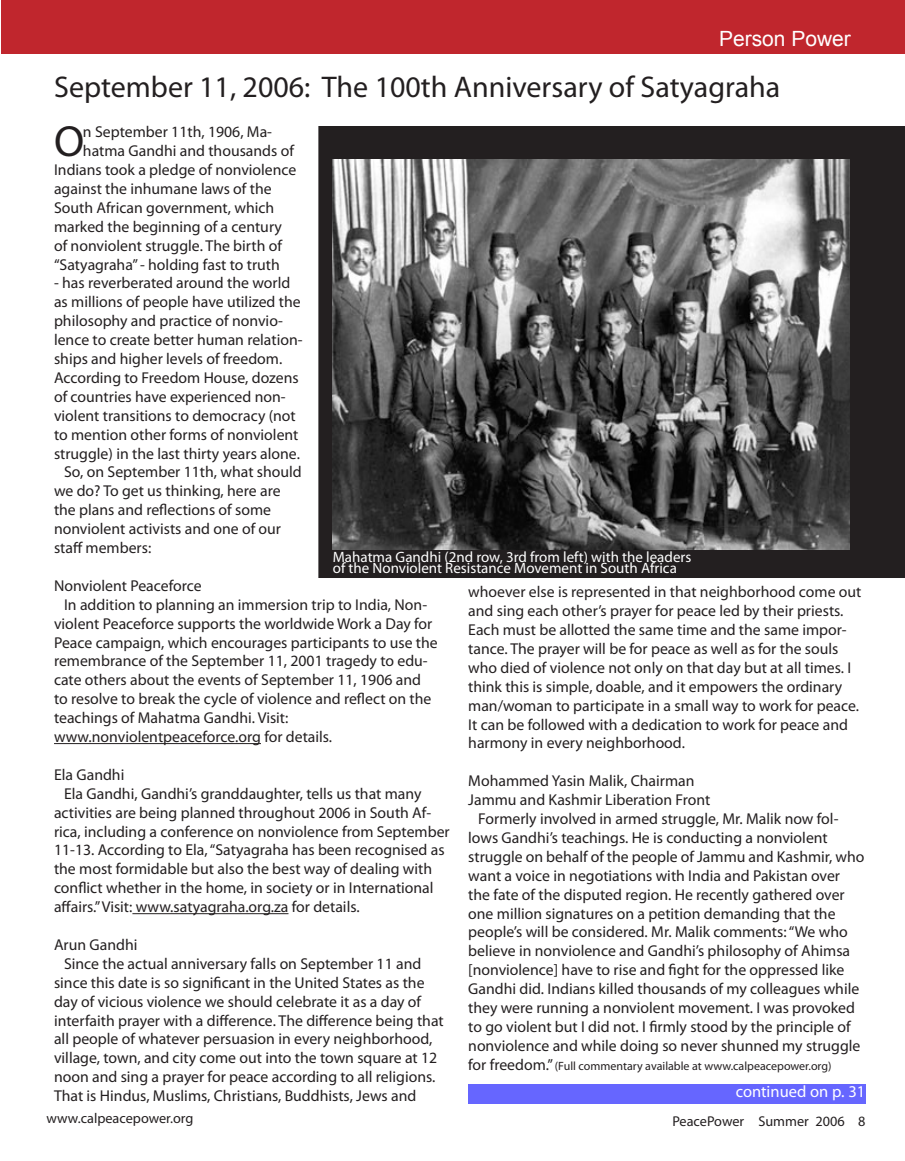
<style>
.page{position:relative;width:905px;height:1161px;background:#fff}
.page>*{position:absolute;margin:0;border:0;box-sizing:border-box;transform-origin:0 0}
.t1{font:43.8px "Myriad Pro";color:#231f20}
.t2{font:30px "Myriad Pro";color:#231f20}
.t3{font:21px "Arial";color:#fff}
.t4{font:16.5px "Myriad Pro";color:#fff}
.t5{font:15.75px/18.9px "Myriad Pro";color:#231f20}
.t6{font:15px "Myriad Pro";color:#fff}
.t7{font:14.25px "Myriad Pro";color:#231f20}
.t8{font:12px "Myriad Pro";color:#231f20}
.s1{font-size:15.75px}
</style>
<div class="page">
<div style="left:1px;top:0;width:903px;height:54px;background:#c0262d"></div>
<div style="left:318px;top:126px;width:586px;height:452px;background:#231f20"></div>
<img style="left:333px;top:160px;width:516px;height:390px">
<hr style="left:54px;top:743px;width:207px;height:1px;background:#231f20">
<hr style="left:132px;top:913px;width:156px;height:1px;background:#231f20">
<div style="left:468px;top:1084px;width:397px;height:20px;background:#66f"></div>
<p class="t3" style="left:719px;top:25px;width:133px">Person Power</p>
<p class="t2" style="left:54px;top:69px;width:727px">September 11, 2006: The 100th Anniversary of Satyagraha</p>
<p class="t1" style="left:54px;top:114px;width:32px">O</p>
<p class="t5" style="left:83px;top:122px;width:191px">n September 11th, 1906, Ma-</p>
<p class="t5" style="left:83px;top:141px;width:212px">hatma Gandhi and thousands of</p>
<p class="t5" style="left:54px;top:160px;width:244px">Indians took a pledge of nonviolence</p>
<p class="t5" style="left:54px;top:179px;width:219px">against the inhumane laws of the</p>
<p class="t5" style="left:54px;top:198px;width:222px">South African government, which</p>
<p class="t5" style="left:54px;top:217px;width:229px">marked the beginning of a century</p>
<p class="t5" style="left:54px;top:236px;width:229px">of nonviolent struggle. The birth of</p>
<p class="t5" style="left:54px;top:255px;width:227px">“Satyagraha” - holding fast to truth</p>
<p class="t5" style="left:54px;top:273px;width:250px">- has reverberated around the world as millions of people have utilized the philosophy and practice of nonvio&shy;lence to create better human relation&shy;ships and higher levels of freedom.<br>According to Freedom House, dozens of countries have experienced non&shy;violent transitions to democracy (not to mention other forms of nonviolent struggle) in the last thirty years alone.</p>
<p class="t5" style="left:54px;top:462px;width:249px;text-indent:10px">So, on September 11th, what should we do? To get us thinking, here are the plans and reflections of some nonviolent activists and one of our staff members:</p>
<p class="t5" style="left:54px;top:576px;width:149px">Nonviolent Peaceforce</p>
<p class="t5" style="left:54px;top:595px;width:385px;text-indent:10px">In addition to planning an immersion trip to India, Non&shy;violent Peaceforce supports the worldwide Work a Day for Peace campaign, which encourages participants to use the remembrance of the September 11, 2001 tragedy to edu&shy;cate others about the events of September 11, 1906 and to resolve to break the cycle of violence and reflect on the teachings of Mahatma Gandhi. Visit:</p>
<p class="t5" style="left:54px;top:727px;width:280px">www.nonviolentpeaceforce.org for details.</p>
<p class="t5" style="left:54px;top:765px;width:72px">Ela Gandhi</p>
<p class="t5" style="left:54px;top:784px;width:397px;text-indent:10px">Ela Gandhi, Gandhi’s granddaughter, tells us that many activities are being planned throughout 2006 in South Af&shy;rica, including a conference on nonviolence from September 11-13. According to Ela, “Satyagraha has been recognised as the most formidable but also the best way of dealing with conflict whether in the home, in society or in International affairs.” Visit: www.satyagraha.org.za for details.</p>
<p class="t5" style="left:54px;top:935px;width:85px">Arun Gandhi</p>
<p class="t5" style="left:54px;top:954px;width:391px;text-indent:10px">Since the actual anniversary falls on September 11 and since this date is so significant in the United States as the day of vicious violence we should celebrate it as a day of interfaith prayer with a difference. The difference being that all people of whatever persuasion in every neighborhood, village, town, and city come out into the town square at 12 noon and sing a prayer for peace according to all religions.<br>That is Hindus, Muslims, Christians, Buddhists, Jews and</p>
<p class="t6" style="left:333px;top:548px;width:360px">Mahatma Gandhi (2nd row, 3rd from left) with the leaders</p>
<p class="t6" style="left:333px;top:559px;width:345px">of the Nonviolent Resistance Movement in South Africa</p>
<p class="t5" style="left:468px;top:582px;width:395px">whoever else is represented in that neighborhood come out and sing each other’s prayer for peace led by their priests.<br>Each must be allotted the same time and the same impor&shy;tance. The prayer will be for peace as well as for the souls who died of violence not only on that day but at all times. I think this is simple, doable, and it empowers the ordinary man/woman to participate in a small way to work for peace.<br>It can be followed with a dedication to work for peace and harmony in every neighborhood.</p>
<p class="t5" style="left:468px;top:771px;width:228px">Mohammed Yasin Malik, Chairman</p>
<p class="t5" style="left:468px;top:790px;width:243px">Jammu and Kashmir Liberation Front</p>
<p class="t5" style="left:468px;top:809px;width:398px;text-indent:10px">Formerly involved in armed struggle, Mr. Malik now fol&shy;lows Gandhi’s teachings. He is conducting a nonviolent struggle on behalf of the people of Jammu and Kashmir, who want a voice in negotiations with India and Pakistan over the fate of the disputed region. He recently gathered over one million signatures on a petition demanding that the people’s will be considered. Mr. Malik comments: “We who believe in nonviolence and Gandhi’s philosophy of Ahimsa [nonviolence] have to rise and fight for the oppressed like Gandhi did. Indians killed thousands of my colleagues while they were running a nonviolent movement. I was provoked to go violent but I did not. I firmly stood by the principle of nonviolence and while doing so never shunned my struggle</p>
<p class="t8" style="left:468px;top:1058px;width:365px"><span class="s1">for freedom.”</span> (Full commentary available at www.calpeacepower.org)</p>
<p class="t4" style="left:735px;top:1082px;width:131px">continued on p. 31</p>
<p class="t7" style="left:46px;top:1110px;width:148px">www.calpeacepower.org</p>
<p class="t7" style="left:672px;top:1112px;width:194px">PeacePower Summer 2006 8</p>
</div>
